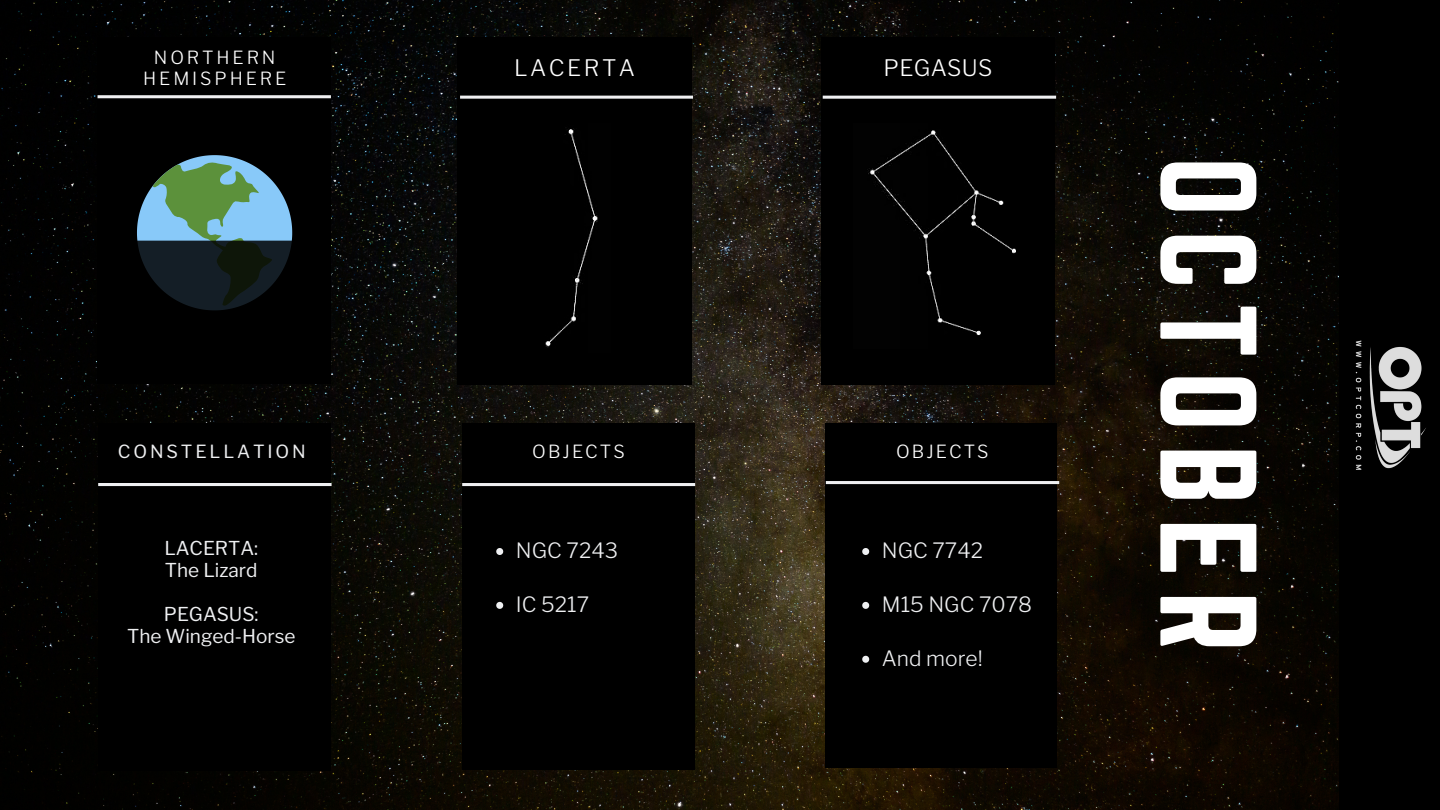
<style>
.page{position:relative;width:1440px;height:810px;background:#fff}
.page>*{position:absolute;margin:0;border:0;box-sizing:border-box;transform-origin:0 0}
.t1{font:120px "Norwester";letter-spacing:.11em;color:#fff}
.t2{font:300 22.6px "Libre Franklin";letter-spacing:.115em;color:#fff}
.t3{font:300 22.6px "Libre Franklin";letter-spacing:.015em;color:#fff}
.t4{font:300 21px "Libre Franklin";color:#eff0f2}
.t5{font:19px/22px "Libre Franklin";color:#eff0f2}
.t6{font:300 18px/21px "Libre Franklin";letter-spacing:.16em;color:#fff;text-align:center}
.t7{font:300 18px "Libre Franklin";letter-spacing:.115em;color:#fff}
.t8{font:18px "Libre Franklin";letter-spacing:.16em;color:#eff0f2}
</style>
<div class="page">
<img style="left:0;top:0;width:1340px;height:810px">
<div style="left:1340px;top:0;width:100px;height:810px;background:#000"></div>
<img style="left:1355px;top:340px;width:71px;height:130px">
<div style="left:98px;top:38px;width:232px;height:346px;background:#000"></div>
<div style="left:458px;top:38px;width:233px;height:347px;background:#000"></div>
<div style="left:462px;top:423px;width:233px;height:347px;background:#000"></div>
<div style="left:98px;top:423px;width:233px;height:348px;background:#000"></div>
<div style="left:826px;top:423px;width:231px;height:345px;background:#000"></div>
<svg style="left:462px;top:483px;width:233px;height:3px"></svg>
<div style="left:821px;top:38px;width:234px;height:347px;background:#000"></div>
<svg style="left:98px;top:483px;width:234px;height:3px"></svg>
<svg style="left:826px;top:481px;width:233px;height:3px"></svg>
<svg style="left:460px;top:96px;width:233px;height:3px"></svg>
<svg style="left:823px;top:96px;width:233px;height:3px"></svg>
<svg style="left:98px;top:95px;width:233px;height:3px"></svg>
<img style="left:545px;top:128px;width:53px;height:220px">
<img style="left:867px;top:130px;width:149px;height:206px">
<svg style="left:496px;top:548px;width:7px;height:7px"></svg>
<svg style="left:496px;top:602px;width:7px;height:7px"></svg>
<svg style="left:862px;top:548px;width:7px;height:7px"></svg>
<svg style="left:862px;top:602px;width:7px;height:7px"></svg>
<svg style="left:862px;top:656px;width:7px;height:7px"></svg>
<svg style="left:137px;top:155px;width:156px;height:156px"></svg>
<p class="t6" style="left:143px;top:47px;width:145px">NORTHERN<br>HEMISPHERE</p>
<p class="t8" style="left:118px;top:440px;width:190px">CONSTELLATION</p>
<p class="t5" style="left:164px;top:537px;width:95px">LACERTA:<br>The Lizard</p>
<p class="t5" style="left:127px;top:603px;width:170px;text-align:center">PEGASUS:<br>The Winged-Horse</p>
<p class="t2" style="left:514px;top:54px;width:123px">LACERTA</p>
<p class="t3" style="left:884px;top:54px;width:110px">PEGASUS</p>
<p class="t7" style="left:532px;top:440px;width:94px">OBJECTS</p>
<p class="t7" style="left:896px;top:440px;width:94px">OBJECTS</p>
<p class="t4" style="left:516px;top:538px;width:104px">NGC 7243</p>
<p class="t4" style="left:516px;top:592px;width:75px">IC 5217</p>
<p class="t4" style="left:882px;top:538px;width:103px">NGC 7742</p>
<p class="t4" style="left:882px;top:592px;width:152px">M15 NGC 7078</p>
<p class="t4" style="left:882px;top:645px;width:102px">And more!</p>
<h1 class="t1" style="left:1265px;top:156px;width:497px;rotate:90deg">OCTOBER</h1>
</div>
